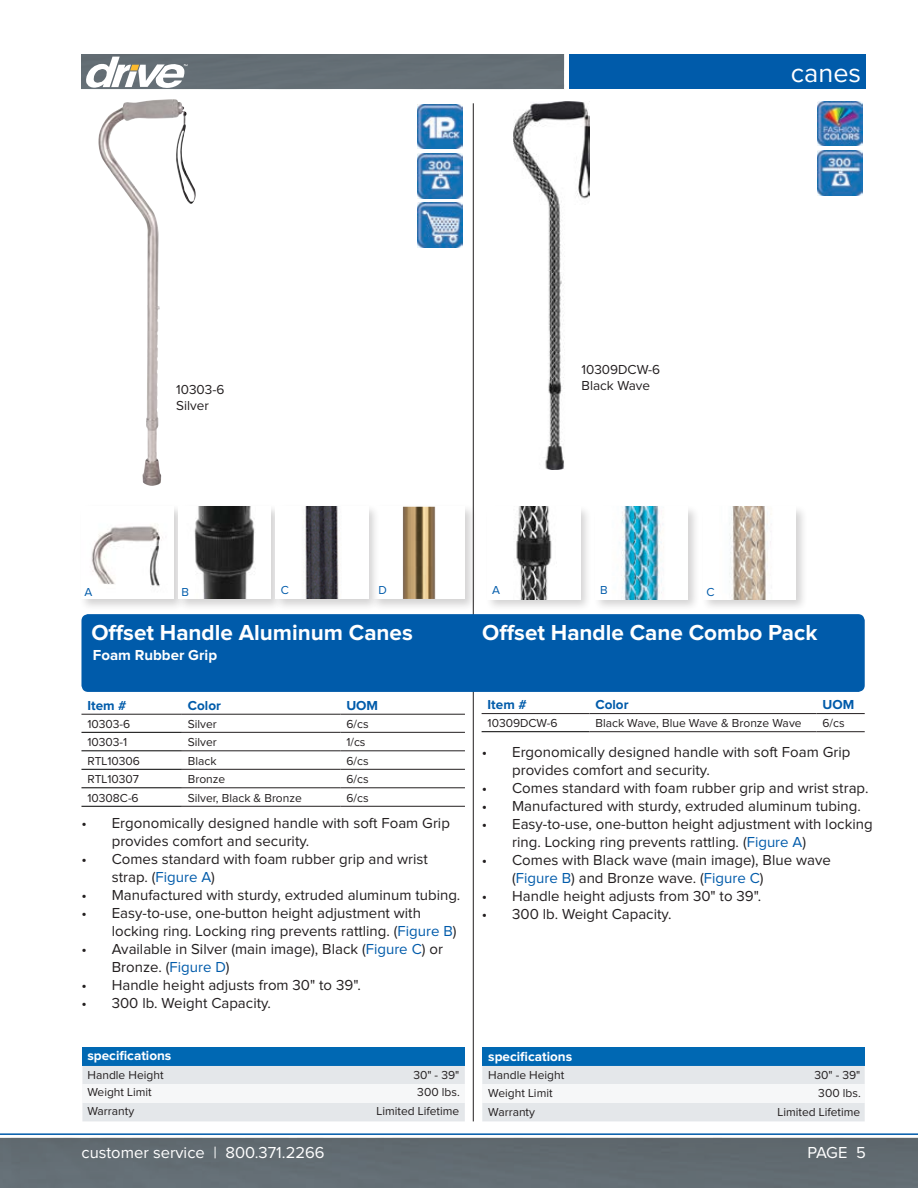
<style>
.page{position:relative;width:918px;height:1188px;background:#fff}
.page>*{position:absolute;margin:0;border:0;box-sizing:border-box;transform-origin:0 0}
.t1{font:27px "Proxima Nova";color:#fff}
.t2{font:700 22.5px "Proxima Nova";color:#fff}
.t3{font:16.5px "Proxima Nova";color:#fff}
.t4{font:15px/18px "Proxima Nova";color:#231f20}
.t5{font:700 15px "Proxima Nova";color:#fff}
.t6{font:13.5px/16.2px "Proxima Nova";color:#231f20}
.t7{font:700 13.5px "Proxima Nova";color:#fff}
.Cell_Header{font:700 13.5px "Proxima Nova";color:#005baa}
.CATNO_Header{font:700 13.5px "Proxima Nova";color:#005baa}
.Cell{font:12px "Proxima Nova";color:#231f20}
.CATNO{font:12px "Proxima Nova";color:#231f20}
.t8{font:12px "Proxima Nova";color:#005baa}
.s1{color:#005baa}
</style>
<div class="page">
<hr style="left:0;top:1133px;width:917px;height:1px;background:#005baa">
<div style="left:0;top:1137px;width:917px;height:50px;background:#626c72"></div>
<div style="left:81px;top:54px;width:483px;height:35px;background:#656f76"></div>
<div style="left:569px;top:54px;width:296px;height:35px;background:#005baa"></div>
<svg style="left:86px;top:57px;width:102px;height:31px"></svg>
<hr style="left:473px;top:103px;width:1px;height:1018px;background:#231f20">
<div style="left:81px;top:614px;width:783px;height:78px;background:#005baa;border-radius:7px"></div>
<div style="left:370px;top:504px;width:107px;height:107px;background:#231f20;opacity:.2"></div>
<div style="left:372px;top:507px;width:93px;height:92px;background:#fff"></div>
<img style="left:403px;top:507px;width:32px;height:92px">
<div style="left:82px;top:1047px;width:382px;height:18px;background:#0068b3"></div>
<div style="left:82px;top:1065px;width:382px;height:56px;background:#e4e7ea"></div>
<div style="left:82px;top:1084px;width:382px;height:18px;background:#f6f7f8"></div>
<hr style="left:81px;top:714px;width:101px;height:1px;background:#231f20">
<hr style="left:182px;top:714px;width:158px;height:1px;background:#231f20">
<hr style="left:340px;top:714px;width:125px;height:1px;background:#231f20">
<hr style="left:182px;top:732px;width:158px;height:1px;background:#231f20">
<hr style="left:340px;top:732px;width:125px;height:1px;background:#231f20">
<hr style="left:81px;top:732px;width:101px;height:1px;background:#000">
<hr style="left:182px;top:750px;width:158px;height:1px;background:#231f20">
<hr style="left:340px;top:750px;width:125px;height:1px;background:#231f20">
<hr style="left:81px;top:750px;width:101px;height:1px;background:#000">
<hr style="left:182px;top:769px;width:158px;height:1px;background:#231f20">
<hr style="left:340px;top:769px;width:125px;height:1px;background:#231f20">
<hr style="left:81px;top:769px;width:101px;height:1px;background:#000">
<hr style="left:182px;top:787px;width:158px;height:1px;background:#231f20">
<hr style="left:340px;top:787px;width:125px;height:1px;background:#231f20">
<hr style="left:81px;top:787px;width:101px;height:1px;background:#000">
<hr style="left:81px;top:806px;width:101px;height:1px;background:#000">
<hr style="left:182px;top:806px;width:158px;height:1px;background:#231f20">
<hr style="left:340px;top:806px;width:125px;height:1px;background:#231f20">
<img style="left:417px;top:104px;width:45px;height:45px">
<img style="left:417px;top:153px;width:45px;height:45px">
<div style="left:79px;top:504px;width:107px;height:107px;background:#231f20;opacity:.2"></div>
<img style="left:81px;top:506px;width:93px;height:93px">
<div style="left:176px;top:504px;width:107px;height:107px;background:#231f20;opacity:.2"></div>
<img style="left:178px;top:506px;width:93px;height:93px">
<div style="left:273px;top:504px;width:107px;height:107px;background:#231f20;opacity:.2"></div>
<img style="left:276px;top:507px;width:92px;height:92px">
<img style="left:98px;top:99px;width:98px;height:387px">
<div style="left:482px;top:1047px;width:382px;height:18px;background:#0068b3"></div>
<div style="left:482px;top:1065px;width:382px;height:56px;background:#e4e7ea"></div>
<div style="left:482px;top:1084px;width:382px;height:18px;background:#f6f7f8"></div>
<hr style="left:481px;top:713px;width:108px;height:1px;background:#231f20">
<hr style="left:589px;top:713px;width:227px;height:1px;background:#231f20">
<hr style="left:816px;top:713px;width:48px;height:1px;background:#231f20">
<hr style="left:481px;top:731px;width:108px;height:1px;background:#000">
<hr style="left:589px;top:731px;width:227px;height:1px;background:#231f20">
<hr style="left:816px;top:731px;width:48px;height:1px;background:#231f20">
<div style="left:700px;top:504px;width:107px;height:107px;background:#231f20;opacity:.2"></div>
<img style="left:703px;top:507px;width:92px;height:92px">
<img style="left:817px;top:101px;width:45px;height:45px">
<img style="left:513px;top:101px;width:76px;height:368px">
<div style="left:485px;top:504px;width:107px;height:107px;background:#231f20;opacity:.2"></div>
<img style="left:487px;top:507px;width:93px;height:92px">
<div style="left:592px;top:504px;width:107px;height:107px;background:#231f20;opacity:.2"></div>
<img style="left:595px;top:507px;width:92px;height:92px">
<img style="left:817px;top:150px;width:44px;height:45px">
<img style="left:417px;top:203px;width:45px;height:45px">
<h1 class="t1" style="left:790px;top:60px;width:72px">canes</h1>
<p class="t6" style="left:176px;top:382px;width:50px">10303-6</p>
<p class="t6" style="left:176px;top:398px;width:34px">Silver</p>
<p class="t6" style="left:581px;top:362px;width:80px">10309DCW-6<br>Black Wave</p>
<p class="t8" style="left:84px;top:586px;width:9px">A</p>
<p class="t8" style="left:181px;top:586px;width:9px">B</p>
<p class="t8" style="left:281px;top:584px;width:10px">C</p>
<p class="t8" style="left:378px;top:584px;width:10px">D</p>
<p class="t8" style="left:492px;top:584px;width:9px">A</p>
<p class="t8" style="left:600px;top:584px;width:9px">B</p>
<p class="t8" style="left:706px;top:586px;width:10px">C</p>
<p class="t2" style="left:91px;top:622px;width:323px">Offset Handle Aluminum Canes</p>
<p class="t5" style="left:93px;top:648px;width:126px">Foam Rubber Grip</p>
<p class="t2" style="left:482px;top:622px;width:336px">Offset Handle Cane Combo Pack</p>
<p class="CATNO_Header" style="left:87px;top:699px;width:41px">Item #</p>
<p class="Cell_Header" style="left:188px;top:699px;width:35px">Color</p>
<p class="Cell_Header" style="left:346px;top:699px;width:33px">UOM</p>
<p class="CATNO" style="left:87px;top:718px;width:44px">10303-6</p>
<p class="Cell" style="left:188px;top:718px;width:31px">Silver</p>
<p class="Cell" style="left:346px;top:718px;width:24px">6/cs</p>
<p class="CATNO" style="left:87px;top:736px;width:41px">10303-1</p>
<p class="Cell" style="left:188px;top:736px;width:31px">Silver</p>
<p class="Cell" style="left:346px;top:736px;width:21px">1/cs</p>
<p class="CATNO" style="left:87px;top:755px;width:54px">RTL10306</p>
<p class="Cell" style="left:188px;top:755px;width:30px">Black</p>
<p class="Cell" style="left:346px;top:755px;width:24px">6/cs</p>
<p class="CATNO" style="left:87px;top:773px;width:53px">RTL10307</p>
<p class="Cell" style="left:188px;top:773px;width:39px">Bronze</p>
<p class="Cell" style="left:346px;top:773px;width:24px">6/cs</p>
<p class="CATNO" style="left:87px;top:792px;width:53px">10308C-6</p>
<p class="Cell" style="left:188px;top:792px;width:115px">Silver, Black &amp; Bronze</p>
<p class="Cell" style="left:346px;top:792px;width:24px">6/cs</p>
<p class="t4" style="left:112px;top:814px;width:339px;text-indent:-30px">• Ergonomically designed handle with soft Foam Grip provides comfort and security.</p>
<p class="t4" style="left:112px;top:850px;width:318px;text-indent:-30px">• Comes standard with foam rubber grip and wrist strap. (<span class="s1">Figure A</span>)</p>
<p class="t4" style="left:81px;top:886px;width:380px">• Manufactured with sturdy, extruded aluminum tubing.</p>
<p class="t4" style="left:112px;top:904px;width:346px;text-indent:-30px">• Easy-to-use, one-button height adjustment with locking ring. Locking ring prevents rattling. (<span class="s1">Figure B</span>)</p>
<p class="t4" style="left:112px;top:940px;width:332px;text-indent:-30px">• Available in Silver (main image), Black (<span class="s1">Figure C</span>) or<br>Bronze. (<span class="s1">Figure D</span>)</p>
<p class="t4" style="left:81px;top:976px;width:281px">• Handle height adjusts from 30" to 39".</p>
<p class="t4" style="left:81px;top:994px;width:191px">• 300 lb. Weight Capacity.</p>
<p class="CATNO_Header" style="left:487px;top:698px;width:41px">Item #</p>
<p class="Cell_Header" style="left:595px;top:698px;width:35px">Color</p>
<p class="Cell_Header" style="left:822px;top:698px;width:33px">UOM</p>
<p class="CATNO" style="left:487px;top:717px;width:71px">10309DCW-6</p>
<p class="Cell" style="left:595px;top:717px;width:208px">Black Wave, Blue Wave &amp; Bronze Wave</p>
<p class="Cell" style="left:822px;top:717px;width:24px">6/cs</p>
<p class="t4" style="left:512px;top:743px;width:339px;text-indent:-30px">• Ergonomically designed handle with soft Foam Grip provides comfort and security.</p>
<p class="t4" style="left:481px;top:779px;width:388px">• Comes standard with foam rubber grip and wrist strap.</p>
<p class="t4" style="left:481px;top:797px;width:380px">• Manufactured with sturdy, extruded aluminum tubing.</p>
<p class="t4" style="left:512px;top:815px;width:362px;text-indent:-30px">• Easy-to-use, one-button height adjustment with locking ring. Locking ring prevents rattling. (<span class="s1">Figure A</span>)</p>
<p class="t4" style="left:512px;top:851px;width:320px;text-indent:-30px">• Comes with Black wave (main image), Blue wave (<span class="s1">Figure B</span>) and Bronze wave. (<span class="s1">Figure C</span>)</p>
<p class="t4" style="left:481px;top:887px;width:281px">• Handle height adjusts from 30" to 39".</p>
<p class="t4" style="left:481px;top:905px;width:191px">• 300 lb. Weight Capacity.</p>
<p class="t7" style="left:87px;top:1048px;width:85px">specifications</p>
<p class="t7" style="left:488px;top:1050px;width:85px">specifications</p>
<p class="Cell" style="left:87px;top:1069px;width:78px">Handle Height</p>
<p class="Cell" style="left:413px;top:1069px;width:47px">30" - 39"</p>
<p class="Cell" style="left:488px;top:1069px;width:78px">Handle Height</p>
<p class="Cell" style="left:814px;top:1069px;width:47px">30" - 39"</p>
<p class="Cell" style="left:87px;top:1086px;width:66px">Weight Limit</p>
<p class="Cell" style="left:417px;top:1086px;width:44px">300 lbs.</p>
<p class="Cell" style="left:488px;top:1087px;width:66px">Weight Limit</p>
<p class="Cell" style="left:818px;top:1087px;width:44px">300 lbs.</p>
<p class="Cell" style="left:87px;top:1105px;width:48px">Warranty</p>
<p class="Cell" style="left:376px;top:1105px;width:84px">Limited Lifetime</p>
<p class="Cell" style="left:488px;top:1106px;width:48px">Warranty</p>
<p class="Cell" style="left:777px;top:1106px;width:84px">Limited Lifetime</p>
<p class="t3" style="left:81px;top:1145px;width:244px">customer service | 800.371.2266</p>
<p class="t3" style="left:807px;top:1145px;width:60px">PAGE 5</p>
</div>
